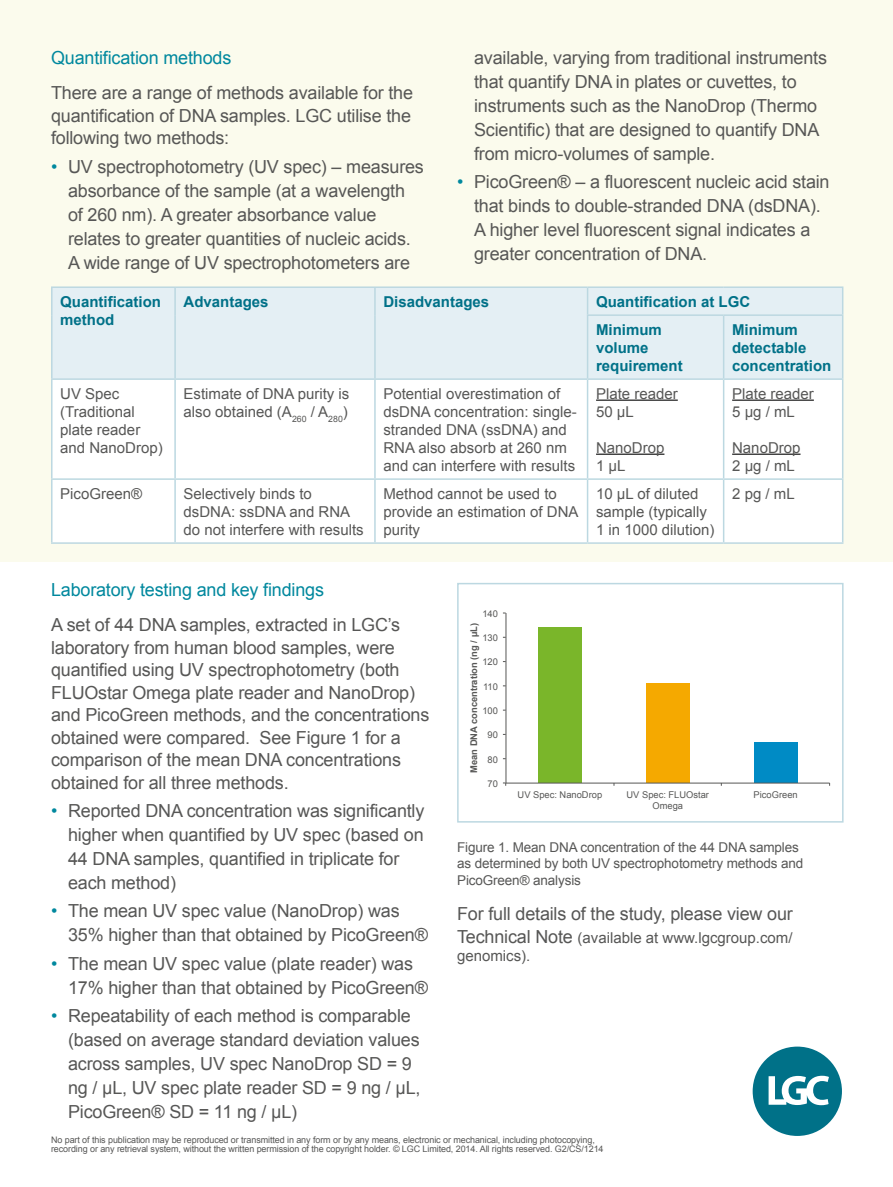
<style>
.page{position:relative;width:893px;height:1187px;background:#fff}
.page>*{position:absolute;margin:0;border:0;box-sizing:border-box;transform-origin:0 0}
.t1{font:18px/24px "Arial";letter-spacing:-.01em;color:#575756}
.t2{font:18px "Arial";letter-spacing:-.01em;color:#00889e}
.t3{font:15px/18px "Arial";color:#575756}
.t4{font:700 15px/18px "Arial";color:#007188}
.t5{font:13.5px/16.5px "Arial";letter-spacing:-.01em;color:#575756}
.t6{font:9.3px/11.2px "Arial";color:#575756;text-align:center}
.t7{font:700 9.3px "Arial";color:#575756}
.t8{font:9px/9px "Arial";letter-spacing:-.01em;color:#575756}
.s1{color:#00889e}
.s2{font-size:18px}
</style>
<div class="page">
<svg style="left:753px;top:1046px;width:89px;height:89px"></svg>
<div style="left:0;top:0;width:893px;height:561px;background:#fbfbed"></div>
<div style="left:53px;top:288px;width:789px;height:90px;background:#e4eff4"></div>
<div style="left:53px;top:380px;width:789px;height:162px;background:#fff"></div>
<hr style="left:51px;top:286px;width:124px;height:2px;background:#bcd8e1">
<hr style="left:51px;top:288px;width:2px;height:27px;background:#bcd8e1">
<hr style="left:175px;top:286px;width:200px;height:2px;background:#bcd8e1">
<hr style="left:174px;top:288px;width:2px;height:27px;background:#bcd8e1">
<hr style="left:375px;top:286px;width:213px;height:2px;background:#bcd8e1">
<hr style="left:374px;top:288px;width:2px;height:27px;background:#bcd8e1">
<hr style="left:51px;top:315px;width:2px;height:63px;background:#bcd8e1">
<hr style="left:174px;top:315px;width:2px;height:63px;background:#bcd8e1">
<hr style="left:374px;top:315px;width:2px;height:63px;background:#bcd8e1">
<hr style="left:588px;top:286px;width:136px;height:2px;background:#bcd8e1">
<svg style="left:587px;top:288px;width:1px;height:26px"></svg>
<hr style="left:724px;top:286px;width:119px;height:2px;background:#bcd8e1">
<svg style="left:842px;top:288px;width:1px;height:26px"></svg>
<hr style="left:587px;top:314px;width:137px;height:2px;background:#bcd8e1">
<hr style="left:587px;top:316px;width:1px;height:62px;background:#bcd8e1">
<hr style="left:724px;top:314px;width:119px;height:2px;background:#bcd8e1">
<hr style="left:723px;top:316px;width:1px;height:62px;background:#bcd8e1">
<hr style="left:842px;top:316px;width:1px;height:62px;background:#bcd8e1">
<hr style="left:51px;top:378px;width:124px;height:2px;background:#bcd8e1">
<hr style="left:51px;top:380px;width:2px;height:98px;background:#bcd8e1">
<hr style="left:175px;top:378px;width:200px;height:2px;background:#bcd8e1">
<hr style="left:174px;top:380px;width:2px;height:98px;background:#bcd8e1">
<hr style="left:375px;top:378px;width:213px;height:2px;background:#bcd8e1">
<hr style="left:374px;top:380px;width:2px;height:98px;background:#bcd8e1">
<hr style="left:588px;top:378px;width:136px;height:2px;background:#bcd8e1">
<hr style="left:587px;top:380px;width:1px;height:98px;background:#bcd8e1">
<hr style="left:724px;top:378px;width:119px;height:2px;background:#bcd8e1">
<hr style="left:723px;top:380px;width:1px;height:98px;background:#bcd8e1">
<hr style="left:842px;top:380px;width:1px;height:98px;background:#bcd8e1">
<hr style="left:51px;top:478px;width:124px;height:2px;background:#bcd8e1">
<hr style="left:51px;top:480px;width:2px;height:62px;background:#bcd8e1">
<hr style="left:175px;top:478px;width:200px;height:2px;background:#bcd8e1">
<hr style="left:174px;top:480px;width:2px;height:62px;background:#bcd8e1">
<hr style="left:375px;top:478px;width:213px;height:2px;background:#bcd8e1">
<hr style="left:374px;top:480px;width:2px;height:62px;background:#bcd8e1">
<hr style="left:588px;top:478px;width:136px;height:2px;background:#bcd8e1">
<hr style="left:587px;top:480px;width:1px;height:62px;background:#bcd8e1">
<hr style="left:724px;top:478px;width:119px;height:2px;background:#bcd8e1">
<hr style="left:723px;top:480px;width:1px;height:62px;background:#bcd8e1">
<hr style="left:842px;top:480px;width:1px;height:62px;background:#bcd8e1">
<hr style="left:51px;top:542px;width:124px;height:2px;background:#bcd8e1">
<hr style="left:175px;top:542px;width:200px;height:2px;background:#bcd8e1">
<hr style="left:375px;top:542px;width:213px;height:2px;background:#bcd8e1">
<hr style="left:588px;top:542px;width:136px;height:2px;background:#bcd8e1">
<hr style="left:724px;top:542px;width:119px;height:2px;background:#bcd8e1">
<hr style="left:596px;top:399px;width:82px;height:1px;background:#000">
<hr style="left:596px;top:453px;width:68px;height:1px;background:#000">
<hr style="left:732px;top:399px;width:82px;height:1px;background:#000">
<hr style="left:732px;top:453px;width:68px;height:1px;background:#000">
<div style="left:538px;top:627px;width:43px;height:156px;background:#7ab62a"></div>
<div style="left:646px;top:683px;width:43px;height:100px;background:#f5a900"></div>
<div style="left:754px;top:742px;width:43px;height:41px;background:#008bc5"></div>
<hr style="left:505px;top:613px;width:1px;height:170px;background:#575756">
<hr style="left:506px;top:782px;width:324px;height:1px;background:#575756">
<div style="left:457px;top:583px;width:386px;height:239px;border:2px solid #bcd8e1"></div>
<p class="t2" style="left:51px;top:48px;width:182px">Quantification methods</p>
<p class="t1" style="left:51px;top:82px;width:364px;line-height:22.5px;text-align:justify">There are a range of methods available for the quantification of DNA samples. LGC utilise the following two methods:</p>
<p class="t1" style="left:68px;top:154px;width:357px;text-indent:-17px"><span class="s1">•</span> UV spectrophotometry (UV spec) – measures absorbance of the sample (at a wavelength of 260 nm). A greater absorbance value relates to greater quantities of nucleic acids.<br>A wide range of UV spectrophotometers are</p>
<p class="t1" style="left:474px;top:46px;width:354px">available, varying from traditional instruments that quantify DNA in plates or cuvettes, to instruments such as the NanoDrop (Thermo Scientific) that are designed to quantify DNA from micro-volumes of sample.</p>
<p class="t1" style="left:474px;top:170px;width:357px;text-indent:-17px"><span class="s1">•</span> PicoGreen® – a fluorescent nucleic acid stain that binds to double-stranded DNA (dsDNA).<br>A higher level fluorescent signal indicates a greater concentration of DNA.</p>
<p class="t4" style="left:60px;top:292px;width:102px">Quantification method</p>
<p class="t4" style="left:184px;top:292px;width:87px">Advantages</p>
<p class="t4" style="left:383px;top:292px;width:107px">Disadvantages</p>
<p class="t4" style="left:596px;top:287px;width:156px;line-height:27.9px">Quantification at LGC<br>Minimum</p>
<p class="t4" style="left:596px;top:338px;width:88px">volume requirement</p>
<p class="t4" style="left:732px;top:320px;width:101px">Minimum detectable concentration</p>
<p class="t3" style="left:60px;top:384px;width:104px">UV Spec (Traditional plate reader and NanoDrop)</p>
<p class="t3" style="left:184px;top:384px;width:167px">Estimate of DNA purity is also obtained (A<sub>260</sub> / A<sub>280</sub>)</p>
<p class="t3" style="left:383px;top:384px;width:195px">Potential overestimation of dsDNA concentration: single&shy;stranded DNA (ssDNA) and<br>RNA also absorb at 260 nm and can interfere with results</p>
<p class="t3" style="left:596px;top:384px;width:83px">Plate reader<br>50 µL</p>
<p class="t3" style="left:596px;top:438px;width:70px">NanoDrop<br>1 µL</p>
<p class="t3" style="left:732px;top:384px;width:83px">Plate reader<br>5 µg / mL</p>
<p class="t3" style="left:732px;top:438px;width:70px">NanoDrop<br>2 µg / mL</p>
<p class="t3" style="left:60px;top:484px;width:83px">PicoGreen®</p>
<p class="t3" style="left:184px;top:484px;width:182px">Selectively binds to dsDNA: ssDNA and RNA do not interfere with results</p>
<p class="t3" style="left:383px;top:484px;width:197px">Method cannot be used to provide an estimation of DNA purity</p>
<p class="t3" style="left:596px;top:484px;width:120px">10 µL of diluted sample (typically<br>1 in 1000 dilution)</p>
<p class="t3" style="left:732px;top:484px;width:64px">2 pg / mL</p>
<p class="t2" style="left:51px;top:579px;width:275px">Laboratory testing and key findings</p>
<p class="t1" style="left:51px;top:613px;width:380px;line-height:22.5px">A set of 44 DNA samples, extracted in LGC’s laboratory from human blood samples, were quantified using UV spectrophotometry (both FLUOstar Omega plate reader and NanoDrop) and PicoGreen methods, and the concentrations obtained were compared. See Figure 1 for a comparison of the mean DNA concentrations obtained for all three methods.</p>
<p class="t1" style="left:68px;top:798px;width:358px;text-indent:-17px"><span class="s1">•</span> Reported DNA concentration was significantly higher when quantified by UV spec (based on 44 DNA samples, quantified in triplicate for each method)</p>
<p class="t1" style="left:68px;top:899px;width:361px;text-indent:-17px"><span class="s1">•</span> The mean UV spec value (NanoDrop) was<br>35% higher than that obtained by PicoGreen®</p>
<p class="t1" style="left:68px;top:951px;width:361px;text-indent:-17px"><span class="s1">•</span> The mean UV spec value (plate reader) was<br>17% higher than that obtained by PicoGreen®</p>
<p class="t1" style="left:68px;top:1003px;width:354px;text-indent:-17px"><span class="s1">•</span> Repeatability of each method is comparable (based on average standard deviation values across samples, UV spec NanoDrop SD = 9 ng / µL, UV spec plate reader SD = 9 ng / µL, PicoGreen® SD = 11 ng / µL)</p>
<p class="t6" style="left:482px;top:607px;width:17px">140</p>
<p class="t7" style="left:469px;top:772px;width:151px;rotate:-90deg">Mean DNA concentration (ng / µL)</p>
<p class="t6" style="left:482px;top:632px;width:17px">130</p>
<p class="t6" style="left:482px;top:656px;width:17px">120</p>
<p class="t6" style="left:483px;top:680px;width:16px">110</p>
<p class="t6" style="left:482px;top:705px;width:17px">100</p>
<p class="t6" style="left:488px;top:729px;width:12px">90</p>
<p class="t6" style="left:488px;top:753px;width:12px">80</p>
<p class="t6" style="left:488px;top:777px;width:12px">70</p>
<p class="t6" style="left:518px;top:789px;width:86px">UV Spec: NanoDrop</p>
<p class="t6" style="left:627px;top:789px;width:84px">UV Spec: FLUOstar<br>Omega</p>
<p class="t6" style="left:754px;top:789px;width:46px">PicoGreen</p>
<p class="t5" style="left:457px;top:838px;width:348px">Figure 1. Mean DNA concentration of the 44 DNA samples as determined by both UV spectrophotometry methods and<br>PicoGreen® analysis</p>
<p class="t1" style="left:457px;top:901px;width:337px">For full details of the study, please view our</p>
<p class="t3" style="left:457px;top:928px;width:337px"><span class="s2">Technical Note</span> (available at www.lgcgroup.com/ genomics).</p>
<p class="t8" style="left:51px;top:1134px;width:554px">No part of this publication may be reproduced or transmitted in any form or by any means, electronic or mechanical, including photocopying, recording or any retrieval system, without the written permission of the copyright holder. © LGC Limited, 2014. All rights reserved. G2/CS/1214</p>
</div>
